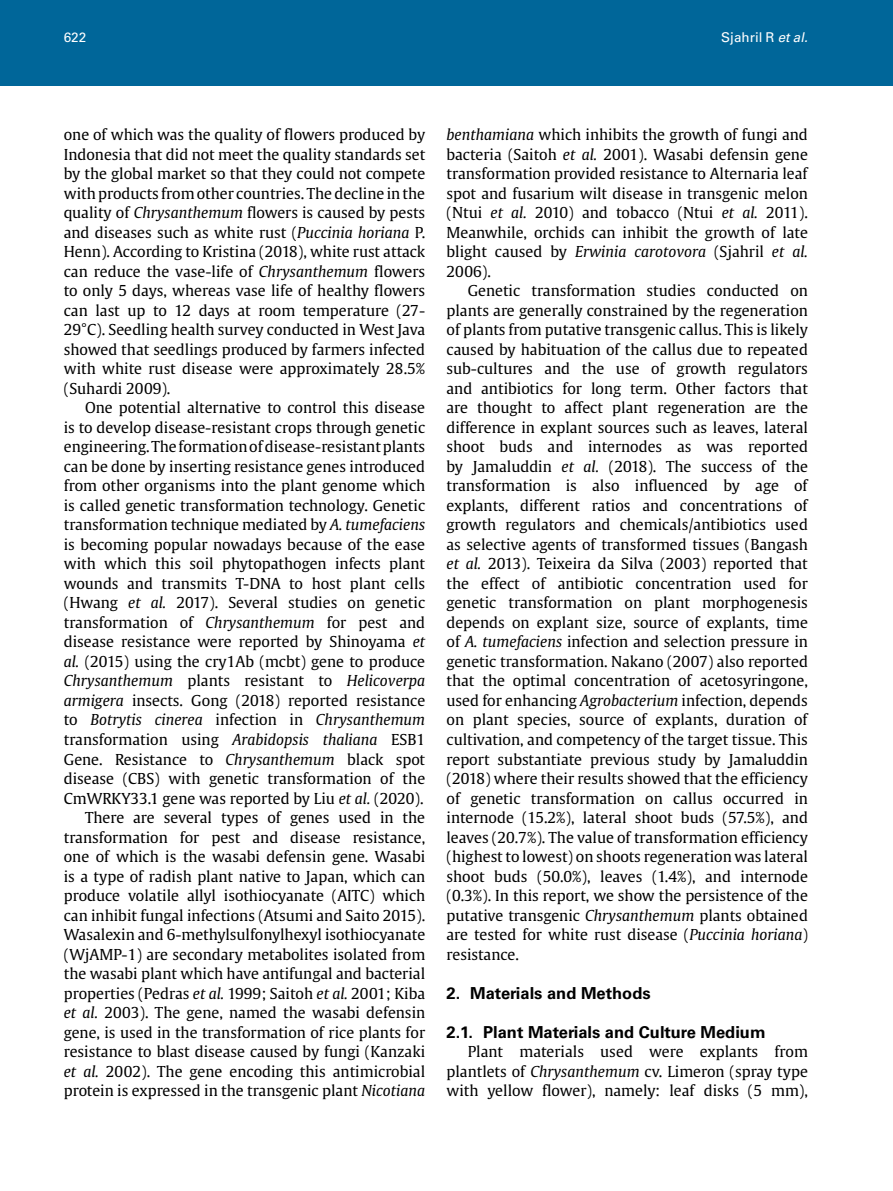
<style>
.page{position:relative;width:893px;height:1191px;background:#fff}
.page>*{position:absolute;margin:0;border:0;box-sizing:border-box;transform-origin:0 0}
.t1{font:700 16.5px "Univers LT Std";color:#000}
.t2{font:15px/19.5px "Gulliver";color:#000;text-align:justify}
.t3{font:13.5px "Univers LT Std";color:#fff}
.s1{font-style:italic}
</style>
<div class="page">
<div style="left:0;top:0;width:893px;height:85px;background:#069"></div>
<p class="t3" style="left:64px;top:30px;width:24px">622</p>
<p class="t3" style="left:721px;top:30px;width:91px">Sjahril R <span class="s1">etal.</span></p>
<p class="t2" style="left:64px;top:125px;width:363px">one of which was the quality of flowers produced by Indonesia that did not meet the quality standards set by the global market so that they could not compete with products from other countries. The decline in the quality of <span class="s1">Chrysanthemum</span> flowers is caused by pests and diseases such as white rust (<span class="s1">Puccinia horiana</span> P.<br>Henn). According to Kristina (2018), white rust attack can reduce the vase-life of <span class="s1">Chrysanthemum</span> flowers to only 5 days, whereas vase life of healthy flowers can last up to 12 days at room temperature (27- 29°C). Seedling health survey conducted in West Java showed that seedlings produced by farmers infected with white rust disease were approximately 28.5% (Suhardi 2009).</p>
<p class="t2" style="left:64px;top:398px;width:363px;text-align:right">One potential alternative to control this disease<br>is to develop disease-resistant crops through genetic engineering. The formation of disease-resistant plants can be done by inserting resistance genes introduced from other organisms into the plant genome which is called genetic transformation technology. Genetic transformation technique mediated by <span class="s1">A. tumefaciens </span>is becoming popular nowadays because of the ease with which this soil phytopathogen infects plant wounds and transmits T-DNA to host plant cells (Hwang <span class="s1">et al.</span> 2017). Several studies on genetic transformation of <span class="s1">Chrysanthemum</span> for pest and disease resistance were reported by Shinoyama <span class="s1">et al.</span> (2015) using the cry1Ab (mcbt) gene to produce <span class="s1">Chrysanthemum</span> plants resistant to <span class="s1">Helicoverpa armigera</span> insects. Gong (2018) reported resistance to <span class="s1">Botrytis cinerea</span> infection in <span class="s1">Chrysanthemum </span>transformation using <span class="s1">Arabidopsis thaliana</span> ESB1<br>Gene. Resistance to <span class="s1">Chrysanthemum</span> black spot disease (CBS) with genetic transformation of the CmWRKY33.1 gene was reported by Liu <span class="s1">et al.</span> (2020).<br>There are several types of genes used in the transformation for pest and disease resistance, one of which is the wasabi defensin gene. Wasabi is a type of radish plant native to Japan, which can produce volatile allyl isothiocyanate (AITC) which can inhibit fungal infections (Atsumi and Saito 2015).<br>Wasalexin and 6-methylsulfonylhexyl isothiocyanate (WjAMP-1) are secondary metabolites isolated from the wasabi plant which have antifungal and bacterial properties (Pedras <span class="s1">et al.</span> 1999; Saitoh <span class="s1">et al.</span> 2001; Kiba <span class="s1">et al.</span> 2003). The gene, named the wasabi defensin gene, is used in the transformation of rice plants for resistance to blast disease caused by fungi (Kanzaki <span class="s1">et al.</span> 2002). The gene encoding this antimicrobial protein is expressed in the transgenic plant <span class="s1">Nicotiana</span></p>
<p class="t2" style="left:446px;top:125px;width:363px"><span class="s1">benthamiana</span> which inhibits the growth of fungi and bacteria (Saitoh <span class="s1">et al.</span> 2001). Wasabi defensin gene transformation provided resistance to Alternaria leaf spot and fusarium wilt disease in transgenic melon (Ntui <span class="s1">et al.</span> 2010) and tobacco (Ntui <span class="s1">et al.</span> 2011).<br>Meanwhile, orchids can inhibit the growth of late blight caused by <span class="s1">Erwinia carotovora</span> (Sjahril <span class="s1">et al.<br></span>2006).</p>
<p class="t2" style="left:446px;top:281px;width:363px;text-indent:21px">Genetic transformation studies conducted on plants are generally constrained by the regeneration of plants from putative transgenic callus. This is likely caused by habituation of the callus due to repeated sub-cultures and the use of growth regulators and antibiotics for long term. Other factors that are thought to affect plant regeneration are the difference in explant sources such as leaves, lateral shoot buds and internodes as was reported by Jamaluddin <span class="s1">et al.</span> (2018). The success of the transformation is also influenced by age of explants, different ratios and concentrations of growth regulators and chemicals/antibiotics used as selective agents of transformed tissues (Bangash <span class="s1">et al.</span> 2013). Teixeira da Silva (2003) reported that the effect of antibiotic concentration used for genetic transformation on plant morphogenesis depends on explant size, source of explants, time of <span class="s1">A. tumefaciens</span> infection and selection pressure in genetic transformation. Nakano (2007) also reported that the optimal concentration of acetosyringone, used for enhancing <span class="s1">Agrobacterium</span> infection, depends on plant species, source of explants, duration of cultivation, and competency of the target tissue. This report substantiate previous study by Jamaluddin (2018) where their results showed that the efficiency of genetic transformation on callus occurred in internode (15.2%), lateral shoot buds (57.5%), and leaves (20.7%). The value of transformation efficiency (highest to lowest) on shoots regeneration was lateral shoot buds (50.0%), leaves (1.4%), and internode (0.3%). In this report, we show the persistence of the putative transgenic <span class="s1">Chrysanthemum</span> plants obtained are tested for white rust disease (<span class="s1">Puccinia horiana</span>) resistance.</p>
<p class="t1" style="left:446px;top:983px;width:206px">2. Materials and Methods</p>
<p class="t1" style="left:446px;top:1022px;width:321px">2.1. Plant Materials and Culture Medium</p>
<p class="t2" style="left:446px;top:1041px;width:363px;text-indent:21px">Plant materials used were explants from plantlets of <span class="s1">Chrysanthemum</span> cv. Limeron (spray type with yellow flower), namely: leaf disks (5 mm),</p>
</div>
